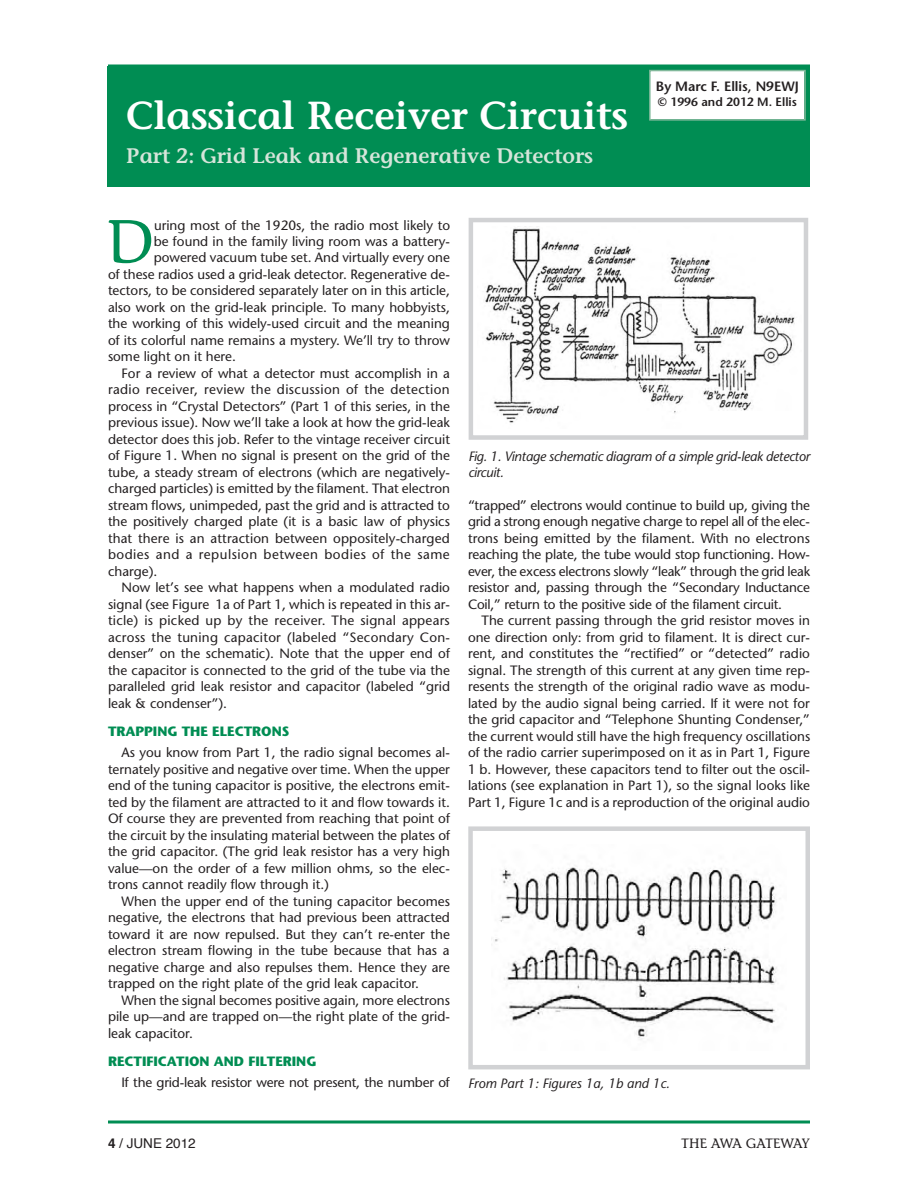
<style>
.page{position:relative;width:918px;height:1188px;background:#fff}
.page>*{position:absolute;margin:0;border:0;box-sizing:border-box;transform-origin:0 0}
.t1{font:60.6px "Stone Informal";color:#008d53}
.t2{font:600 39px "Stone Informal";color:#fff}
.t3{font:600 21px "Stone Informal";color:#d6e5da}
.t4{font:13.5px/16.5px "Stone Sans";color:#231f20;text-align:justify}
.t5{font:13.5px "Stone Sans";letter-spacing:.02em;color:#231f20}
.t6{font:italic 13.5px/16.5px "Stone Sans";letter-spacing:-.02em;color:#231f20}
.t7{font:13.5px "Stone Sans";letter-spacing:.025em;color:#231f20}
.t8{font:700 13.5px "Stone Sans";color:#008d53}
.t9{font:13.5px "Stone Sans";letter-spacing:.035em;color:#231f20}
.t10{font:italic 13.5px "Stone Sans";color:#231f20}
.t11{font:600 13.5px "Stone Sans";color:#231f20}
.t12{font:13.5px "Stone Informal";letter-spacing:-.035em;color:#231f20}
.t13{font:13.5px "Helvetica";color:#231f20}
.t14{font:600 12px "Stone Sans";color:#231f20}
.s1{font-weight:700}
</style>
<div class="page">
<svg style="left:108px;top:64px;width:702px;height:2px"></svg>
<svg style="left:108px;top:1120px;width:702px;height:4px;background:#3fa97d"></svg>
<div style="left:108px;top:66px;width:702px;height:120px;background:#008d53"></div>
<div style="left:651px;top:71px;width:153px;height:48px;background:#fff"></div>
<div style="left:649px;top:70px;width:157px;height:51px;border:2px solid #81b99b"></div>
<img style="left:494px;top:867px;width:283px;height:173px">
<div style="left:468px;top:826px;width:342px;height:243px;border:4px solid #d1d2d4"></div>
<img style="left:485px;top:228px;width:310px;height:195px">
<div style="left:469px;top:218px;width:339px;height:222px;border:4px solid #d1d2d4"></div>
<h2 class="t2" style="left:126px;top:101px;width:504px">Classical Receiver Circuits</h2>
<h3 class="t3" style="left:126px;top:148px;width:469px">Part 2: Grid Leak and Regenerative Detectors</h3>
<p class="t11" style="left:656px;top:81px;width:144px">By Marc F. Ellis, N9EWJ</p>
<p class="t14" style="left:658px;top:97px;width:140px">© 1996 and 2012 M. Ellis</p>
<h1 class="t1" style="left:107px;top:206px;width:49px">D</h1>
<p class="t4" style="left:154px;top:218px;width:298px">uring most of the 1920s, the radio most likely to</p>
<p class="t4" style="left:154px;top:234px;width:298px">be found in the family living room was a battery-</p>
<p class="t4" style="left:154px;top:251px;width:298px">powered vacuum tube set. And virtually every one</p>
<p class="t4" style="left:108px;top:267px;width:343px">of these radios used a grid-leak detector. Regenerative de-</p>
<p class="t4" style="left:108px;top:284px;width:343px">tectors, to be considered separately later on in this article,</p>
<p class="t4" style="left:108px;top:300px;width:344px">also work on the grid-leak principle. To many hobbyists,</p>
<p class="t4" style="left:108px;top:317px;width:343px">the working of this widely-used circuit and the meaning</p>
<p class="t4" style="left:108px;top:333px;width:343px">of its colorful name remains a mystery. We’ll try to throw</p>
<p class="t4" style="left:108px;top:350px;width:130px">some light on it here.</p>
<p class="t4" style="left:122px;top:366px;width:330px">For a review of what a detector must accomplish in a</p>
<p class="t7" style="left:108px;top:385px;width:343px">radio receiver, review the discussion of the detection</p>
<p class="t4" style="left:108px;top:399px;width:343px">process in “Crystal Detectors” (Part 1 of this series, in the</p>
<p class="t4" style="left:108px;top:416px;width:343px">previous issue). Now we’ll take a look at how the grid-leak</p>
<p class="t4" style="left:108px;top:432px;width:343px">detector does this job. Refer to the vintage receiver circuit</p>
<p class="t4" style="left:108px;top:449px;width:344px">of Figure 1. When no signal is present on the grid of the</p>
<p class="t4" style="left:108px;top:465px;width:344px">tube, a steady stream of electrons (which are negatively-</p>
<p class="t4" style="left:108px;top:482px;width:343px">charged particles) is emitted by the filament. That electron</p>
<p class="t4" style="left:108px;top:498px;width:343px">stream flows, unimpeded, past the grid and is attracted to</p>
<p class="t4" style="left:108px;top:515px;width:344px">the positively charged plate (it is a basic law of physics</p>
<p class="t4" style="left:108px;top:531px;width:343px">that there is an attraction between oppositely-charged</p>
<p class="t9" style="left:108px;top:550px;width:343px">bodies and a repulsion between bodies of the same</p>
<p class="t4" style="left:108px;top:564px;width:51px">charge).</p>
<p class="t4" style="left:122px;top:581px;width:330px">Now let’s see what happens when a modulated radio</p>
<p class="t4" style="left:108px;top:597px;width:344px">signal (see Figure 1a of Part 1, which is repeated in this ar-</p>
<p class="t5" style="left:108px;top:616px;width:343px">ticle) is picked up by the receiver. The signal appears</p>
<p class="t5" style="left:108px;top:632px;width:344px">across the tuning capacitor (labeled “Secondary Con-</p>
<p class="t4" style="left:108px;top:647px;width:344px">denser” on the schematic). Note that the upper end of</p>
<p class="t4" style="left:108px;top:663px;width:343px">the capacitor is connected to the grid of the tube via the</p>
<p class="t4" style="left:108px;top:680px;width:344px">paralleled grid leak resistor and capacitor (labeled “grid</p>
<p class="t4" style="left:108px;top:696px;width:121px">leak &amp; condenser”).</p>
<p class="t8" style="left:108px;top:726px;width:183px">TRAPPING THE ELECTRONS</p>
<p class="t4" style="left:108px;top:746px;width:344px;text-indent:14px">As you know from Part 1, the radio signal becomes al&shy;ternately positive and negative over time. When the upper end of the tuning capacitor is positive, the electrons emit&shy;ted by the filament are attracted to it and flow towards it.<br>Of course they are prevented from reaching that point of the circuit by the insulating material between the plates of the grid capacitor. (The grid leak resistor has a very high value—on the order of a few million ohms, so the elec&shy;trons cannot readily flow through it.)</p>
<p class="t4" style="left:108px;top:894px;width:344px;text-indent:14px">When the upper end of the tuning capacitor becomes negative, the electrons that had previous been attracted toward it are now repulsed. But they can’t re-enter the electron stream flowing in the tube because that has a negative charge and also repulses them. Hence they are trapped on the right plate of the grid leak capacitor.</p>
<p class="t4" style="left:108px;top:993px;width:343px;text-indent:13px">When the signal becomes positive again, more electrons pile up—and are trapped on—the right plate of the grid&shy;leak capacitor.</p>
<p class="t8" style="left:108px;top:1056px;width:210px">RECTIFICATION AND FILTERING</p>
<p class="t4" style="left:122px;top:1076px;width:330px">If the grid-leak resistor were not present, the number of</p>
<p class="t6" style="left:468px;top:449px;width:343px">Fig. 1. Vintage schematic diagram of a simple grid-leak detector circuit.</p>
<p class="t4" style="left:468px;top:498px;width:344px">“trapped” electrons would continue to build up, giving the grid a strong enough negative charge to repel all of the elec&shy;trons being emitted by the filament. With no electrons reaching the plate, the tube would stop functioning. How&shy;ever, the excess electrons slowly “leak” through the grid leak resistor and, passing through the “Secondary Inductance Coil,” return to the positive side of the filament circuit.</p>
<p class="t4" style="left:468px;top:614px;width:344px;text-indent:14px">The current passing through the grid resistor moves in one direction only: from grid to filament. It is direct cur&shy;rent, and constitutes the “rectified” or “detected” radio signal. The strength of this current at any given time rep&shy;resents the strength of the original radio wave as modu&shy;lated by the audio signal being carried. If it were not for the grid capacitor and “Telephone Shunting Condenser,” the current would still have the high frequency oscillations of the radio carrier superimposed on it as in Part 1, Figure 1 b. However, these capacitors tend to filter out the oscil&shy;lations (see explanation in Part 1), so the signal looks like Part 1, Figure 1c and is a reproduction of the original audio</p>
<p class="t10" style="left:468px;top:1078px;width:203px">From Part 1: Figures 1a, 1b and 1c.</p>
<p class="t13" style="left:108px;top:1138px;width:89px"><span class="s1">4</span> / JUNE 2012</p>
<p class="t12" style="left:681px;top:1136px;width:130px">THE AWA GATEWAY</p>
</div>
